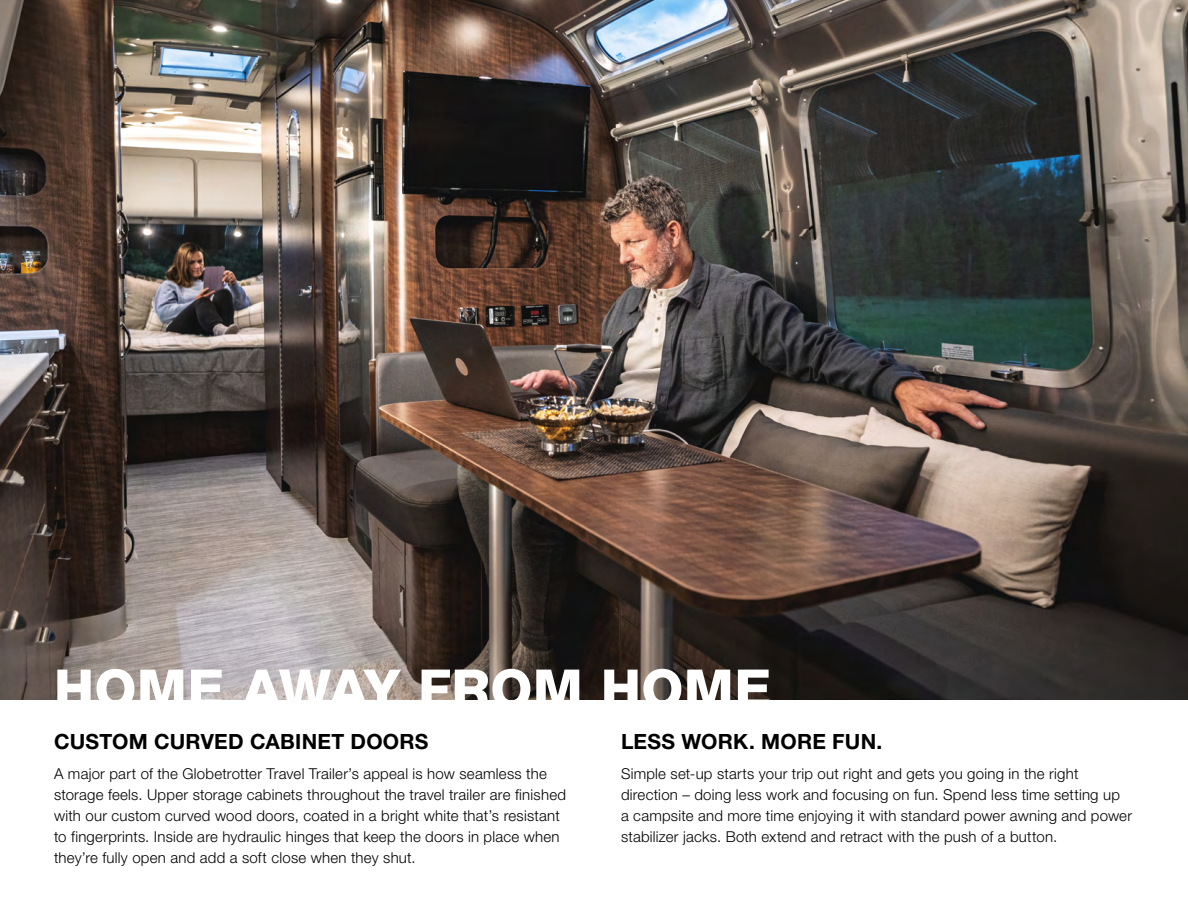
<style>
.page{position:relative;width:1188px;height:918px;background:#fff}
.page>*{position:absolute;margin:0;border:0;box-sizing:border-box;transform-origin:0 0}
.t1{font:800 54px "Helvetica Neue LT Std";letter-spacing:.005em;color:#fff}
.t2{font:700 21px "Helvetica Neue LT Std";letter-spacing:.01em;color:#000}
.t3{font:300 15px/21px "Helvetica Neue LT Std";letter-spacing:.015em;color:#000}
</style>
<div class="page">
<img style="left:0;top:0;width:1188px;height:700px">
<h1 class="t1" style="left:54px;top:657px;width:719px">HOME AWAY FROM HOME</h1>
<h2 class="t2" style="left:54px;top:728px;width:376px">CUSTOM CURVED CABINET DOORS</h2>
<p class="t3" style="left:54px;top:763px;width:514px">A major part of the Globetrotter Travel Trailer’s appeal is how seamless the storage feels. Upper storage cabinets throughout the travel trailer are finished with our custom curved wood doors, coated in a bright white that’s resistant to fingerprints. Inside are hydraulic hinges that keep the doors in place when they’re fully open and add a soft close when they shut.</p>
<h2 class="t2" style="left:621px;top:728px;width:263px">LESS WORK. MORE FUN.</h2>
<p class="t3" style="left:621px;top:763px;width:513px">Simple set-up starts your trip out right and gets you going in the right direction – doing less work and focusing on fun. Spend less time setting up<br>a campsite and more time enjoying it with standard power awning and power stabilizer jacks. Both extend and retract with the push of a button.</p>
</div>
